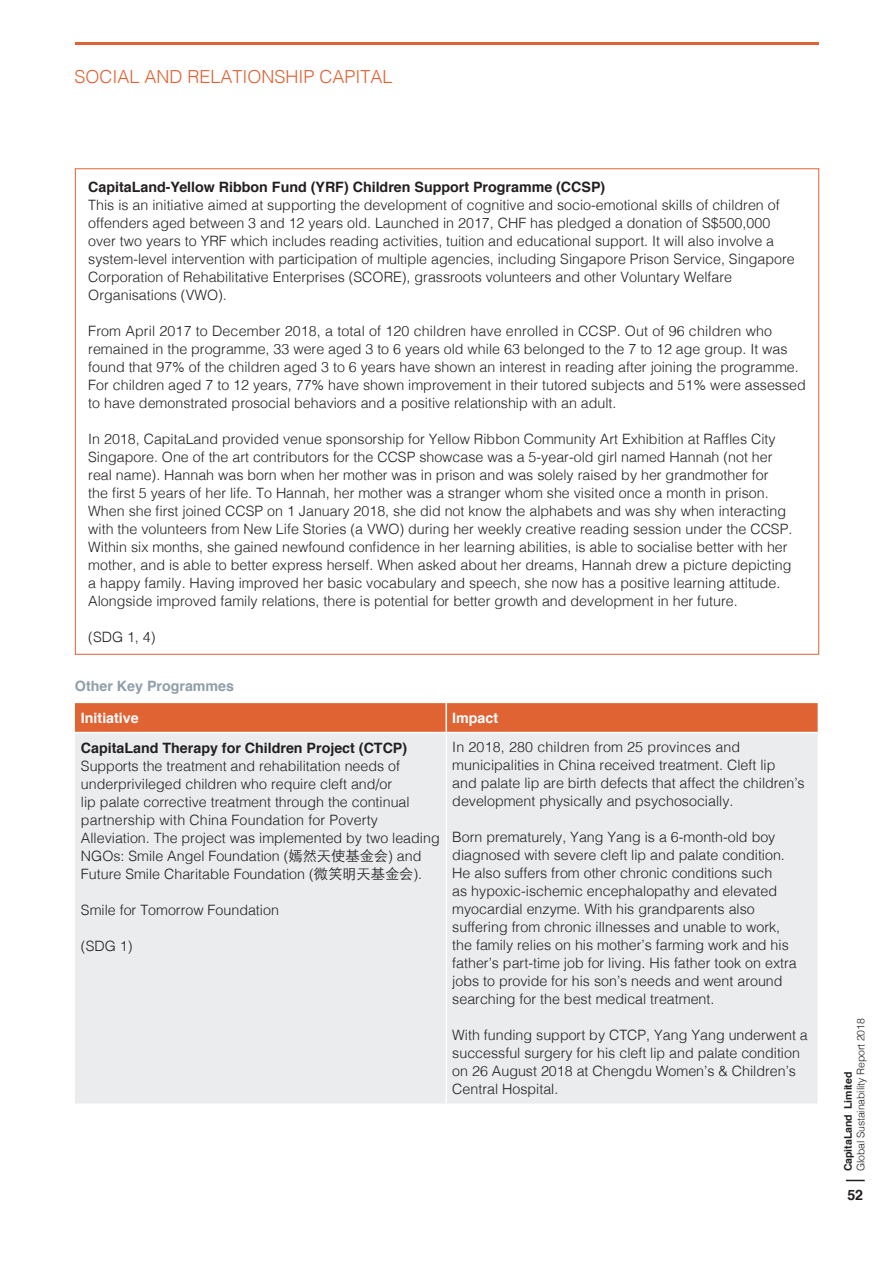
<style>
.page{position:relative;width:893px;height:1263px;background:#fff}
.page>*{position:absolute;margin:0;border:0;box-sizing:border-box;transform-origin:0 0}
.t1{font:300 18px "Helvetica";color:#e06334}
.t2{font:300 14.25px/18px "Helvetica";color:#231f20}
.t3{font:700 14.25px "Helvetica";color:#231f20}
.t4{font:700 14.25px "Helvetica";color:#8f9ea9}
.t5{font:700 14.25px "Helvetica";color:#fff}
.t6{font:300 10.5px "Helvetica";letter-spacing:-.01em;color:#231f20}
.t7{font:700 10.5px "Helvetica";color:#231f20}
.s1{font-family:"ST Heiti SC"}
</style>
<div class="page">
<svg style="left:846px;top:1180px;width:19px;height:1px"></svg>
<hr style="left:75px;top:43px;width:744px;height:2px;background:#e06334">
<div style="left:75px;top:733px;width:743px;height:370px;background:#eaecee"></div>
<svg style="left:75px;top:703px;width:743px;height:29px;background:#e06536"></svg>
<hr style="left:446px;top:733px;width:1px;height:370px;background:#fff">
<p class="t1" style="left:74px;top:61px;width:320px">SOCIAL AND RELATIONSHIP CAPITAL</p>
<p class="t3" style="left:88px;top:175px;width:519px">CapitaLand-Yellow Ribbon Fund (YRF) Children Support Programme (CCSP)</p>
<p class="t2" style="left:88px;top:195px;width:708px">This is an initiative aimed at supporting the development of cognitive and socio-emotional skills of children of offenders aged between 3 and 12 years old. Launched in 2017, CHF has pledged a donation of S$500,000 over two years to YRF which includes reading activities, tuition and educational support. It will also involve a system-level intervention with participation of multiple agencies, including Singapore Prison Service, Singapore Corporation of Rehabilitative Enterprises (SCORE), grassroots volunteers and other Voluntary Welfare Organisations (VWO).</p>
<p class="t2" style="left:88px;top:321px;width:719px">From April 2017 to December 2018, a total of 120 children have enrolled in CCSP. Out of 96 children who remained in the programme, 33 were aged 3 to 6 years old while 63 belonged to the 7 to 12 age group. It was found that 97% of the children aged 3 to 6 years have shown an interest in reading after joining the programme.<br>For children aged 7 to 12 years, 77% have shown improvement in their tutored subjects and 51% were assessed to have demonstrated prosocial behaviors and a positive relationship with an adult.</p>
<p class="t2" style="left:88px;top:429px;width:705px">In 2018, CapitaLand provided venue sponsorship for Yellow Ribbon Community Art Exhibition at Raffles City Singapore. One of the art contributors for the CCSP showcase was a 5-year-old girl named Hannah (not her real name). Hannah was born when her mother was in prison and was solely raised by her grandmother for<br>the first 5 years of her life. To Hannah, her mother was a stranger whom she visited once a month in prison.<br>When she first joined CCSP on 1 January 2018, she did not know the alphabets and was shy when interacting with the volunteers from New Life Stories (a VWO) during her weekly creative reading session under the CCSP.<br>Within six months, she gained newfound confidence in her learning abilities, is able to socialise better with her mother, and is able to better express herself. When asked about her dreams, Hannah drew a picture depicting a happy family. Having improved her basic vocabulary and speech, she now has a positive learning attitude.<br>Alongside improved family relations, there is potential for better growth and development in her future.</p>
<p class="t2" style="left:88px;top:627px;width:69px">(SDG 1, 4)</p>
<p class="t4" style="left:75px;top:674px;width:161px">Other Key Programmes</p>
<p class="t5" style="left:81px;top:707px;width:59px">Initiative</p>
<p class="t5" style="left:452px;top:707px;width:47px">Impact</p>
<p class="t3" style="left:81px;top:736px;width:328px">CapitaLand Therapy for Children Project (CTCP)</p>
<p class="t2" style="left:81px;top:755px;width:360px">Supports the treatment and rehabilitation needs of underprivileged children who require cleft and/or<br>lip palate corrective treatment through the continual partnership with China Foundation for Poverty Alleviation. The project was implemented by two leading NGOs: Smile Angel Foundation (<span class="s1">嫣然天使基金会</span>) and Future Smile Charitable Foundation (<span class="s1">微笑明天基金会</span>).</p>
<p class="t2" style="left:81px;top:899px;width:199px">Smile for Tomorrow Foundation</p>
<p class="t2" style="left:81px;top:935px;width:53px">(SDG 1)</p>
<p class="t2" style="left:452px;top:737px;width:354px">In 2018, 280 children from 25 provinces and municipalities in China received treatment. Cleft lip<br>and palate lip are birth defects that affect the children’s development physically and psychosocially.</p>
<p class="t2" style="left:452px;top:827px;width:346px">Born prematurely, Yang Yang is a 6-month-old boy diagnosed with severe cleft lip and palate condition.<br>He also suffers from other chronic conditions such<br>as hypoxic-ischemic encephalopathy and elevated myocardial enzyme. With his grandparents also suffering from chronic illnesses and unable to work, the family relies on his mother’s farming work and his father’s part-time job for living. His father took on extra jobs to provide for his son’s needs and went around searching for the best medical treatment.</p>
<p class="t2" style="left:452px;top:1025px;width:357px">With funding support by CTCP, Yang Yang underwent a successful surgery for his cleft lip and palate condition on 26 August 2018 at Chengdu Women’s &amp; Children’s Central Hospital.</p>
<p class="t6" style="left:852px;top:1171px;width:155px;rotate:-90deg">Global Sustainability Report 2018</p>
<p class="t7" style="left:840px;top:1171px;width:101px;rotate:-90deg">CapitaLand Limited</p>
<p class="t3" style="left:847px;top:1183px;width:17px">52</p>
</div>
